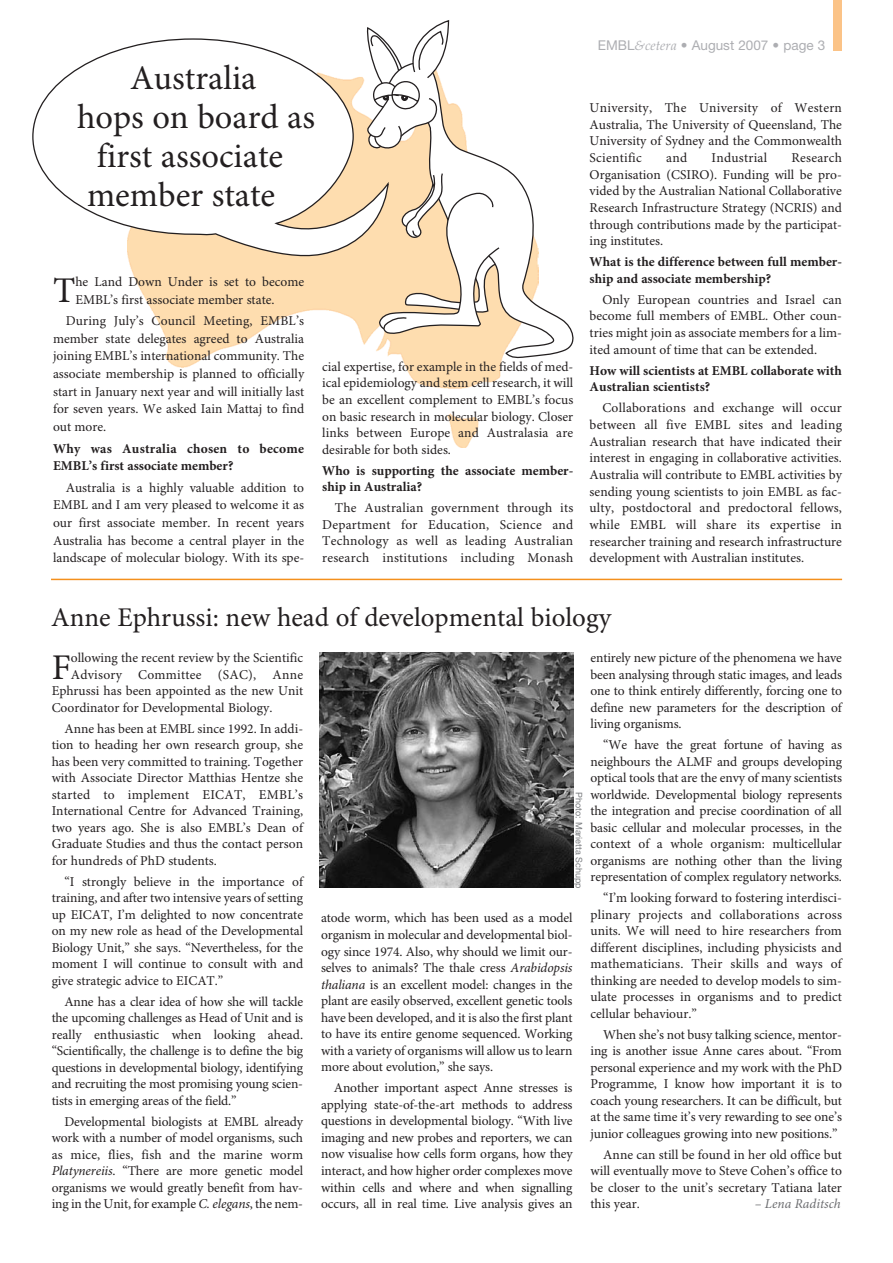
<style>
.page{position:relative;width:893px;height:1263px;background:#fff}
.page>*{position:absolute;margin:0;border:0;box-sizing:border-box;transform-origin:0 0}
.t1{font:36.15px "Minion Pro";color:#231f20}
.t2{font:34.5px "Minion Pro";color:#231f20}
.t3{font:27px "Minion Pro";color:#231f20}
.t4{font:13.5px/16.5px "Minion Pro";color:#231f20;text-align:justify}
.t5{font:700 13.5px/16.6px "Minion Pro";color:#231f20}
.t6{font:700 13.5px/17.5px "Minion Pro";letter-spacing:.02em;color:#231f20}
.t7{font:13.5px "Minion Pro";letter-spacing:.02em;color:#231f20}
.t8{font:13.5px "Helvetica Neue LT Pro";color:#adaeb2}
.t9{font:italic 13.5px "Minion Pro";color:#6c6d70}
.t10{font:9px "Helvetica Neue LT Pro";color:#7b7d80}
.s1{font-family:"Palatino";font-style:italic}
.s2{font-style:italic}
</style>
<div class="page">
<div style="left:834px;top:0;width:8px;height:51px;background:#fbc387"></div>
<img style="left:129px;top:262px;width:390px;height:185px">
<svg style="left:387px;top:103px;width:186px;height:255px"></svg>
<svg style="left:378px;top:172px;width:123px;height:163px"></svg>
<svg style="left:366px;top:20px;width:84px;height:129px"></svg>
<svg style="left:32px;top:38px;width:358px;height:224px"></svg>
<hr style="left:51px;top:579px;width:791px;height:1px;background:#f4901d">
<img style="left:320px;top:653px;width:253px;height:235px">
<h2 class="t2" style="left:130px;top:65px;width:128px">Australia</h2>
<h2 class="t2" style="left:77px;top:104px;width:240px">hops on board as</h2>
<h2 class="t2" style="left:97px;top:143px;width:188px">first associate</h2>
<h2 class="t2" style="left:87px;top:182px;width:190px">member state</h2>
<h1 class="t1" style="left:53px;top:277px;width:24px">T</h1>
<p class="t4" style="left:75px;top:274px;width:230px;line-height:17.5px">he Land Down Under is set to become<br>EMBL’s first associate member state.</p>
<p class="t4" style="left:53px;top:313px;width:253px;line-height:17.5px;text-indent:13px">During July’s Council Meeting, EMBL’s member state delegates agreed to Australia joining EMBL’s international community. The associate membership is planned to officially start in January next year and will initially last for seven years. We asked Iain Mattaj to find out more.</p>
<p class="t6" style="left:53px;top:441px;width:253px">Why was Australia chosen to become<br>EMBL’s first associate member?</p>
<p class="t4" style="left:53px;top:480px;width:253px;line-height:17.5px;text-indent:13px">Australia is a highly valuable addition to EMBL and I am very pleased to welcome it as our first associate member. In recent years Australia has become a central player in the landscape of molecular biology. With its spe-</p>
<p class="t4" style="left:322px;top:359px;width:253px">cial expertise, for example in the fields of med&shy;ical epidemiology and stem cell research, it will be an excellent complement to EMBL’s focus on basic research in molecular biology. Closer links between Europe and Australasia are desirable for both sides.</p>
<p class="t5" style="left:322px;top:463px;width:253px">Who is supporting the associate member&shy;ship in Australia?</p>
<p class="t4" style="left:322px;top:501px;width:253px;text-indent:13px">The Australian government through its Department for Education, Science and Technology as well as leading Australian research institutions including Monash</p>
<p class="t8" style="left:598px;top:40px;width:229px">EMBL<span class="s1">&amp;cetera</span> • August 2007 • page 3</p>
<p class="t4" style="left:590px;top:100px;width:254px">University, The University of Western Australia, The University of Queensland, The University of Sydney and the Commonwealth Scientific</p>
<p class="t4" style="left:590px;top:150px;width:254px;text-indent:202px">Research Organisation (CSIRO). Funding will be pro&shy;vided by the Australian National Collaborative Research Infrastructure Strategy (NCRIS) and through contributions made by the participat&shy;ing institutes.</p>
<p class="t5" style="left:590px;top:255px;width:254px">What is the difference between full member&shy;ship and associate membership?</p>
<p class="t4" style="left:590px;top:292px;width:254px;text-indent:13px">Only European countries and Israel can become full members of EMBL. Other coun&shy;tries might join as associate members for a lim&shy;ited amount of time that can be extended.</p>
<p class="t5" style="left:590px;top:363px;width:254px">How will scientists at EMBL collaborate with<br>Australian scientists?</p>
<p class="t4" style="left:590px;top:401px;width:254px;text-indent:13px">Collaborations and exchange will occur between all five EMBL sites and leading Australian research that have indicated their interest in engaging in collaborative activities.<br>Australia will contribute to EMBL activities by sending young scientists to join EMBL as fac&shy;ulty, postdoctoral and predoctoral fellows, while EMBL will share its expertise in researcher training and research infrastructure development with Australian institutes.</p>
<p class="t4" style="left:666px;top:151px;width:22px">and</p>
<p class="t7" style="left:711px;top:152px;width:57px">Industrial</p>
<h3 class="t3" style="left:51px;top:607px;width:562px">Anne Ephrussi: new head of developmental biology</h3>
<h1 class="t1" style="left:52px;top:653px;width:21px">F</h1>
<p class="t4" style="left:71px;top:651px;width:234px">ollowing the recent review by the Scientific</p>
<p class="t7" style="left:71px;top:669px;width:234px">Advisory Committee (SAC), Anne</p>
<p class="t4" style="left:52px;top:684px;width:253px">Ephrussi has been appointed as the new Unit</p>
<p class="t4" style="left:52px;top:700px;width:222px">Coordinator for Developmental Biology.</p>
<p class="t4" style="left:52px;top:721px;width:253px;text-indent:13px">Anne has been at EMBL since 1992. In addi&shy;tion to heading her own research group, she has been very committed to training. Together with Associate Director Matthias Hentze she started to implement EICAT, EMBL’s International Centre for Advanced Training, two years ago. She is also EMBL’s Dean of Graduate Studies and thus the contact person for hundreds of PhD students.</p>
<p class="t4" style="left:52px;top:874px;width:253px;text-indent:13px">“I strongly believe in the importance of training, and after two intensive years of setting up EICAT, I’m delighted to now concentrate on my new role as head of the Developmental Biology Unit,” she says. “Nevertheless, for the moment I will continue to consult with and give strategic advice to EICAT.”</p>
<p class="t4" style="left:52px;top:994px;width:253px;text-indent:13px">Anne has a clear idea of how she will tackle the upcoming challenges as Head of Unit and is really enthusiastic when looking ahead. “Scientifically, the challenge is to define the big questions in developmental biology, identifying and recruiting the most promising young scien&shy;tists in emerging areas of the field.”</p>
<p class="t4" style="left:52px;top:1114px;width:253px;text-indent:13px">Developmental biologists at EMBL already work with a number of model organisms, such as mice, flies, fish and the marine worm <span class="s2">Platynereiis</span>. “There are more genetic model organisms we would greatly benefit from hav&shy;ing in the Unit, for example <span class="s2">C. elegans</span>, the nem-</p>
<p class="t4" style="left:590px;top:651px;width:253px">entirely new picture of the phenomena we have been analysing through static images, and leads one to think entirely differently, forcing one to define new parameters for the description of living organisms.</p>
<p class="t4" style="left:590px;top:738px;width:253px;text-indent:13px">“We have the great fortune of having as neighbours the ALMF and groups developing optical tools that are the envy of many scientists worldwide. Developmental biology represents the integration and precise coordination of all basic cellular and molecular processes, in the context of a whole organism: multicellular organisms are nothing other than the living representation of complex regulatory networks.</p>
<p class="t4" style="left:590px;top:891px;width:253px;text-indent:13px">“I’m looking forward to fostering interdisci&shy;plinary projects and collaborations across units. We will need to hire researchers from different disciplines, including physicists and mathematicians. Their skills and ways of thinking are needed to develop models to sim&shy;ulate processes in organisms and to predict cellular behaviour.”</p>
<p class="t4" style="left:590px;top:1027px;width:253px;text-indent:13px">When she’s not busy talking science, mentor&shy;ing is another issue Anne cares about. “From personal experience and my work with the PhD Programme, I know how important it is to coach young researchers. It can be difficult, but at the same time it’s very rewarding to see one’s junior colleagues growing into new positions.”</p>
<p class="t4" style="left:590px;top:1147px;width:253px;text-indent:13px">Anne can still be found in her old office but will eventually move to Steve Cohen’s office to be closer to the unit’s secretary Tatiana later this year.</p>
<p class="t10" style="left:582px;top:792px;width:98px;rotate:90deg">Photo: Marietta Schupp</p>
<p class="t4" style="left:321px;top:911px;width:253px">atode worm, which has been used as a model organism in molecular and developmental biol&shy;ogy since 1974. Also, why should we limit our&shy;selves to animals? The thale cress <span class="s2">Arabidopsis thaliana</span> is an excellent model: changes in the plant are easily observed, excellent genetic tools have been developed, and it is also the first plant to have its entire genome sequenced. Working with a variety of organisms will allow us to learn more about evolution,” she says.</p>
<p class="t4" style="left:321px;top:1081px;width:253px;text-indent:13px">Another important aspect Anne stresses is applying state-of-the-art methods to address questions in developmental biology. “With live imaging and new probes and reporters, we can now visualise how cells form organs, how they interact, and how higher order complexes move within cells and where and when signalling occurs, all in real time. Live analysis gives an</p>
<p class="t9" style="left:755px;top:1198px;width:87px">– Lena Raditsch</p>
</div>
